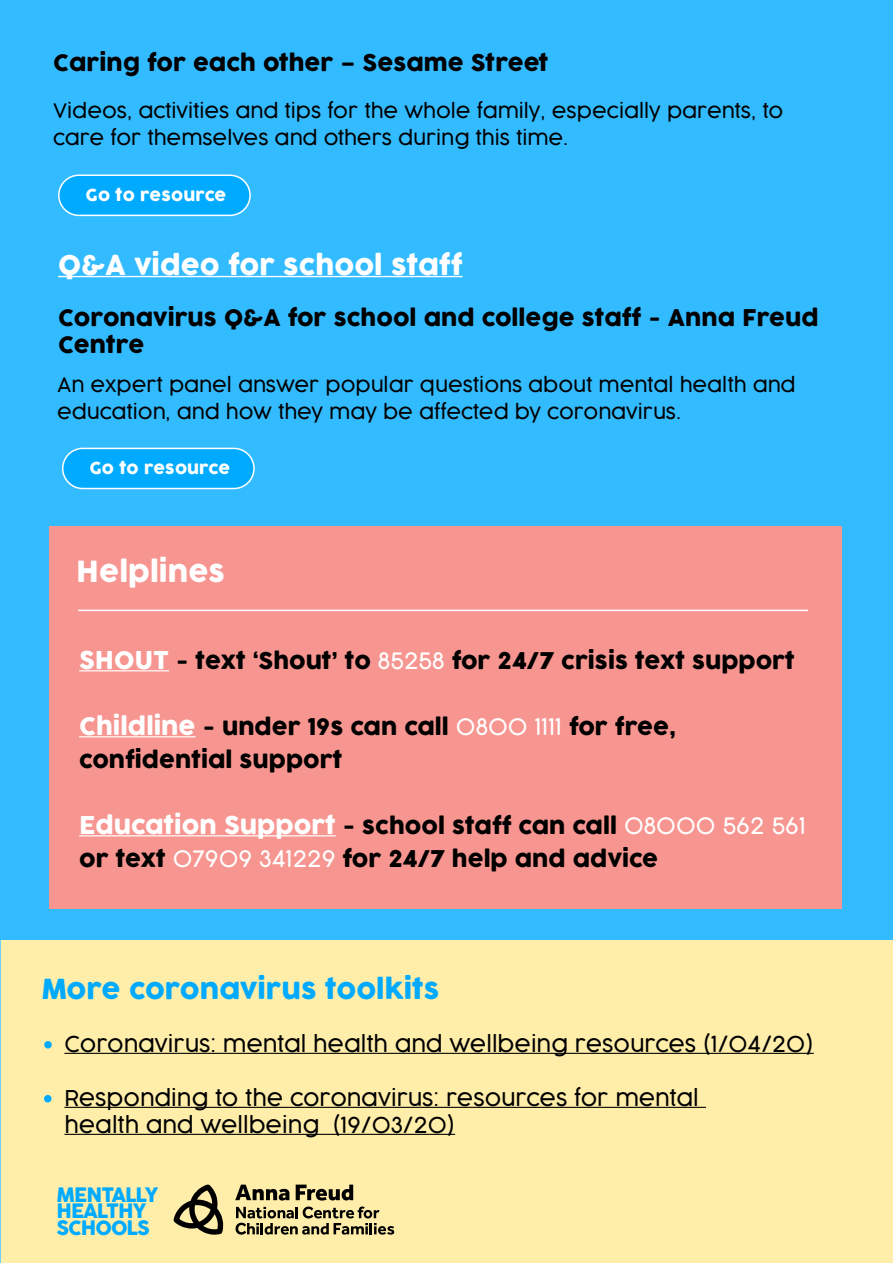
<style>
.page{position:relative;width:893px;height:1263px;background:#3bf}
.page>*{position:absolute;margin:0;border:0;box-sizing:border-box;transform-origin:0 0}
.t1{font:28.5px "Cocogoose";color:#fff}
.t2{font:27px "Cocogoose";color:#0af}
.t3{font:27px "Cocogoose";color:#fff}
.t4{font:22.5px/33px "Cocogoose";color:#000}
.t5{font:300 21.75px/27px "Cocogoose";color:#000}
.t6{font:300 19.5px/27px "Cocogoose";color:#000}
.t7{font:19.5px/17px "Cocogoose";letter-spacing:-.045em;color:#00abff}
.t8{font:16.5px "Cocogoose";letter-spacing:.01em;color:#fff}
.s1{font-size:24px;color:#fff}
.s2{font-weight:300;color:#fff}
</style>
<div class="page">
<div style="left:0;top:941px;width:893px;height:322px;background:#fea"></div>
<div style="left:49px;top:526px;width:792px;height:382px;background:#f79590"></div>
<hr style="left:78px;top:610px;width:730px;height:1px;background:#fff">
<hr style="left:79px;top:670px;width:90px;height:1px;background:#fff">
<hr style="left:79px;top:736px;width:117px;height:1px;background:#fff">
<hr style="left:79px;top:835px;width:257px;height:1px;background:#fff">
<svg style="left:174px;top:1184px;width:49px;height:51px"></svg>
<svg style="left:235px;top:1184px;width:54px;height:16px"></svg>
<svg style="left:296px;top:1184px;width:57px;height:16px"></svg>
<svg style="left:236px;top:1206px;width:158px;height:28px"></svg>
<svg style="left:58px;top:174px;width:193px;height:42px;background:#16b2ff"></svg>
<hr style="left:64px;top:1053px;width:750px;height:1px;background:#000">
<hr style="left:64px;top:1107px;width:642px;height:1px;background:#000">
<hr style="left:64px;top:1134px;width:391px;height:1px;background:#000">
<div style="left:44px;top:1041px;width:8px;height:7px;background:#0af;border-radius:50%"></div>
<div style="left:44px;top:1095px;width:8px;height:7px;background:#0af;border-radius:50%"></div>
<hr style="left:58px;top:276px;width:405px;height:1px;background:#fff">
<svg style="left:62px;top:448px;width:193px;height:41px;background:#14b1ff"></svg>
<p class="t4" style="left:53px;top:48px;width:497px">Caring for each other – Sesame Street</p>
<p class="t6" style="left:53px;top:98px;width:732px">Videos, activities and tips for the whole family, especially parents, to care for themselves and others during this time.</p>
<p class="t8" style="left:86px;top:184px;width:142px">Go to resource</p>
<p class="t3" style="left:58px;top:246px;width:406px">Q&amp;A video for school staff</p>
<p class="t4" style="left:58px;top:305px;width:762px;line-height:27px">Coronavirus Q&amp;A for school and college staff - Anna Freud<br>Centre</p>
<p class="t6" style="left:57px;top:371px;width:740px">An expert panel answer popular questions about mental health and education, and how they may be affected by coronavirus.</p>
<p class="t8" style="left:89px;top:457px;width:142px">Go to resource</p>
<p class="t1" style="left:76px;top:552px;width:150px">Helplines</p>
<p class="t4" style="left:79px;top:645px;width:717px"><span class="s1">SHOUT</span> - text ‘Shout’ to <span class="s2">85258</span> for 24/7 crisis text support</p>
<p class="t4" style="left:79px;top:711px;width:598px"><span class="s1">Childline</span> - under 19s can call <span class="s2">0800 1111</span> for free, confidential support</p>
<p class="t4" style="left:79px;top:810px;width:728px"><span class="s1">Education Support</span> - school staff can call <span class="s2">08000 562 561 </span>or text <span class="s2">07909 341229</span> for 24/7 help and advice</p>
<p class="t2" style="left:41px;top:970px;width:399px">More coronavirus toolkits</p>
<p class="t5" style="left:64px;top:1030px;width:750px">Coronavirus: mental health and wellbeing resources (1/04/20)</p>
<p class="t5" style="left:64px;top:1084px;width:636px">Responding to the coronavirus: resources for mental health and wellbeing (19/03/20)</p>
<p class="t7" style="left:56px;top:1187px;width:104px">MENTALLY<br>HEALTHY<br>SCHOOLS</p>
</div>
